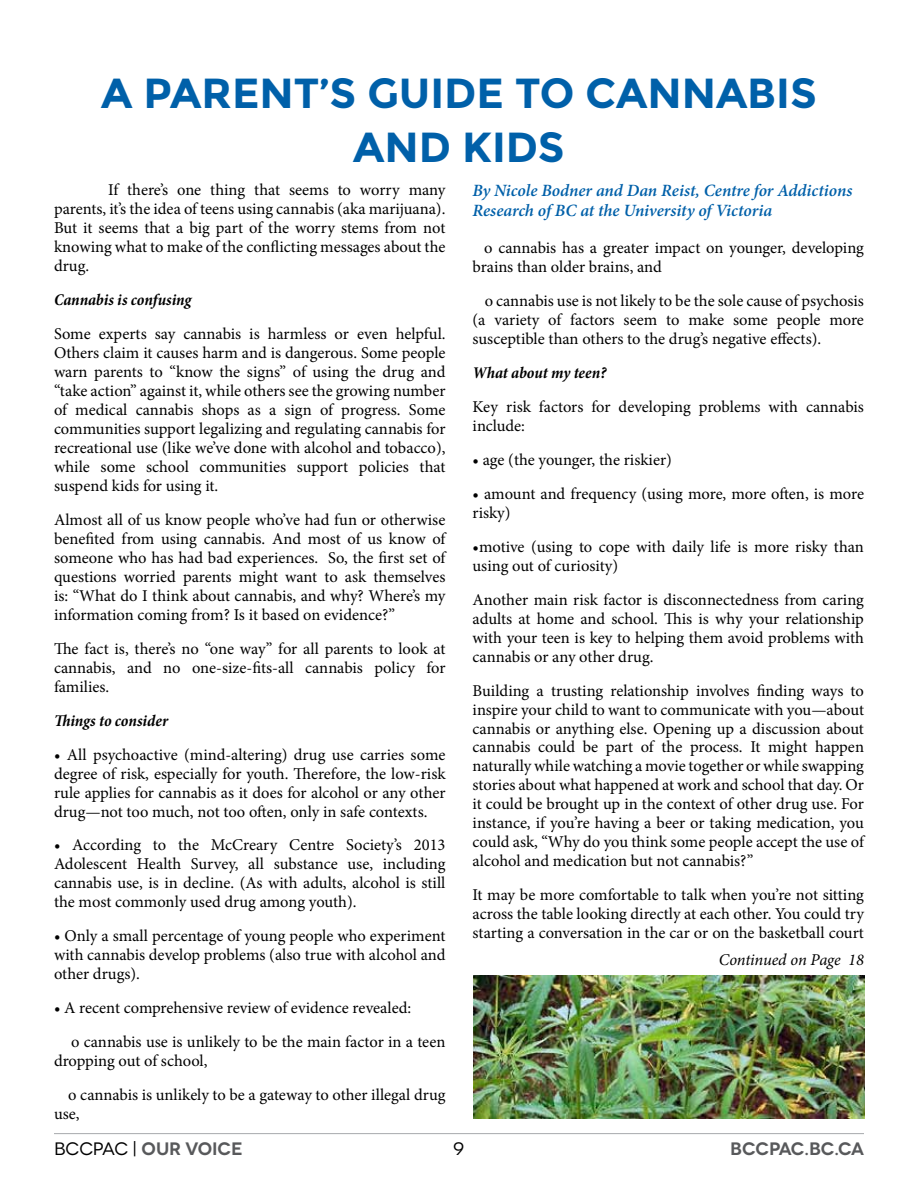
<style>
.page{position:relative;width:918px;height:1188px;background:#fff}
.page>*{position:absolute;margin:0;border:0;box-sizing:border-box;transform-origin:0 0}
.t1{font:700 42px/54px "Montserrat";color:#0060a9;text-align:center}
.t2{font:600 18px "Novecentowide";letter-spacing:-.01em;color:#58595b}
.t3{font:18px "Novecentowide";color:#000}
.t4{font:italic 600 17.25px/20.7px "Minion Pro";letter-spacing:-.005em;color:#0060a9}
.t5{font:16.5px/18.9px "Minion Pro";letter-spacing:-.005em;color:#000;text-align:justify}
.t6{font:italic 700 condensed 16.5px "Minion Pro";letter-spacing:-.005em;color:#000}
.t7{font:italic 16.5px "Minion Pro";letter-spacing:-.01em;color:#000}
.s1{font-weight:400;color:#000}
</style>
<div class="page">
<img style="left:473px;top:975px;width:391px;height:144px">
<hr style="left:54px;top:1133px;width:810px;height:1px;background:#a7a9ac">
<h1 class="t1" style="left:101px;top:66px;width:717px">A PARENT’S GUIDE TO CANNABIS<br>AND KIDS</h1>
<p class="t4" style="left:472px;top:180px;width:382px">By Nicole Bodner and Dan Reist, Centre for Addictions<br>Research of BC at the University of Victoria</p>
<p class="t5" style="left:54px;top:181px;width:393px;text-indent:54px">If there’s one thing that seems to worry many parents, it’s the idea of teens using cannabis (aka marijuana).<br>But it seems that a big part of the worry stems from not knowing what to make of the conflicting messages about the drug.</p>
<p class="t6" style="left:54px;top:288px;width:139px">Cannabis is confusing</p>
<p class="t5" style="left:54px;top:324px;width:393px">Some experts say cannabis is harmless or even helpful.<br>Others claim it causes harm and is dangerous. Some people warn parents to “know the signs” of using the drug and “take action” against it, while others see the growing number of medical cannabis shops as a sign of progress. Some communities support legalizing and regulating cannabis for recreational use (like we’ve done with alcohol and tobacco), while some school communities support policies that suspend kids for using it.</p>
<p class="t5" style="left:54px;top:510px;width:393px">Almost all of us know people who’ve had fun or otherwise benefited from using cannabis. And most of us know of someone who has had bad experiences. So, the first set of questions worried parents might want to ask themselves is: “What do I think about cannabis, and why? Where’s my information coming from? Is it based on evidence?”</p>
<p class="t5" style="left:54px;top:639px;width:393px">The fact is, there’s no “one way” for all parents to look at cannabis, and no one-size-fits-all cannabis policy for families.</p>
<p class="t6" style="left:54px;top:709px;width:116px">Things to consider</p>
<p class="t5" style="left:54px;top:745px;width:393px">• All psychoactive (mind-altering) drug use carries some degree of risk, especially for youth. Therefore, the low-risk rule applies for cannabis as it does for alcohol or any other drug—not too much, not too often, only in safe contexts.</p>
<p class="t5" style="left:54px;top:836px;width:393px">• According to the McCreary Centre Society’s 2013<br>Adolescent Health Survey, all substance use, including cannabis use, is in decline. (As with adults, alcohol is still the most commonly used drug among youth).</p>
<p class="t5" style="left:54px;top:927px;width:393px">• Only a small percentage of young people who experiment with cannabis develop problems (also true with alcohol and other drugs).</p>
<p class="t5" style="left:71px;top:991px;width:376px;line-height:33.9px;text-indent:-17px">• A recent comprehensive review of evidence revealed:<br>o cannabis use is unlikely to be the main factor in a teen</p>
<p class="t5" style="left:68px;top:1044px;width:379px;line-height:33.9px;text-indent:-14px">dropping out of school,<br>o cannabis is unlikely to be a gateway to other illegal drug</p>
<p class="t5" style="left:54px;top:1105px;width:27px">use,</p>
<p class="t5" style="left:473px;top:238px;width:393px;text-indent:12px">o cannabis has a greater impact on younger, developing brains than older brains, and</p>
<p class="t5" style="left:473px;top:291px;width:393px;text-indent:12px">o cannabis use is not likely to be the sole cause of psychosis (a variety of factors seem to make some people more susceptible than others to the drug’s negative effects).</p>
<p class="t6" style="left:473px;top:361px;width:135px">What about my teen?</p>
<p class="t5" style="left:473px;top:397px;width:393px">Key risk factors for developing problems with cannabis include:</p>
<p class="t5" style="left:473px;top:450px;width:201px">• age (the younger, the riskier)</p>
<p class="t5" style="left:473px;top:484px;width:393px">• amount and frequency (using more, more often, is more risky)</p>
<p class="t5" style="left:473px;top:537px;width:393px">•motive (using to cope with daily life is more risky than using out of curiosity)</p>
<p class="t5" style="left:473px;top:590px;width:393px">Another main risk factor is disconnectedness from caring adults at home and school. This is why your relationship with your teen is key to helping them avoid problems with cannabis or any other drug.</p>
<p class="t5" style="left:473px;top:681px;width:393px">Building a trusting relationship involves finding ways to inspire your child to want to communicate with you—about cannabis or anything else. Opening up a discussion about cannabis could be part of the process. It might happen naturally while watching a movie together or while swapping stories about what happened at work and school that day. Or it could be brought up in the context of other drug use. For instance, if you’re having a beer or taking medication, you could ask, “Why do you think some people accept the use of alcohol and medication but not cannabis?”</p>
<p class="t5" style="left:473px;top:886px;width:393px">It may be more comfortable to talk when you’re not sitting across the table looking directly at each other. You could try starting a conversation in the car or on the basketball court</p>
<p class="t7" style="left:719px;top:949px;width:147px">Continued on Page 18</p>
<p class="t2" style="left:54px;top:1137px;width:190px"><span class="s1">BCCPAC |</span> OUR VOICE</p>
<p class="t3" style="left:454px;top:1138px;width:12px">9</p>
<p class="t2" style="left:730px;top:1137px;width:135px">BCCPAC.BC.CA</p>
</div>
